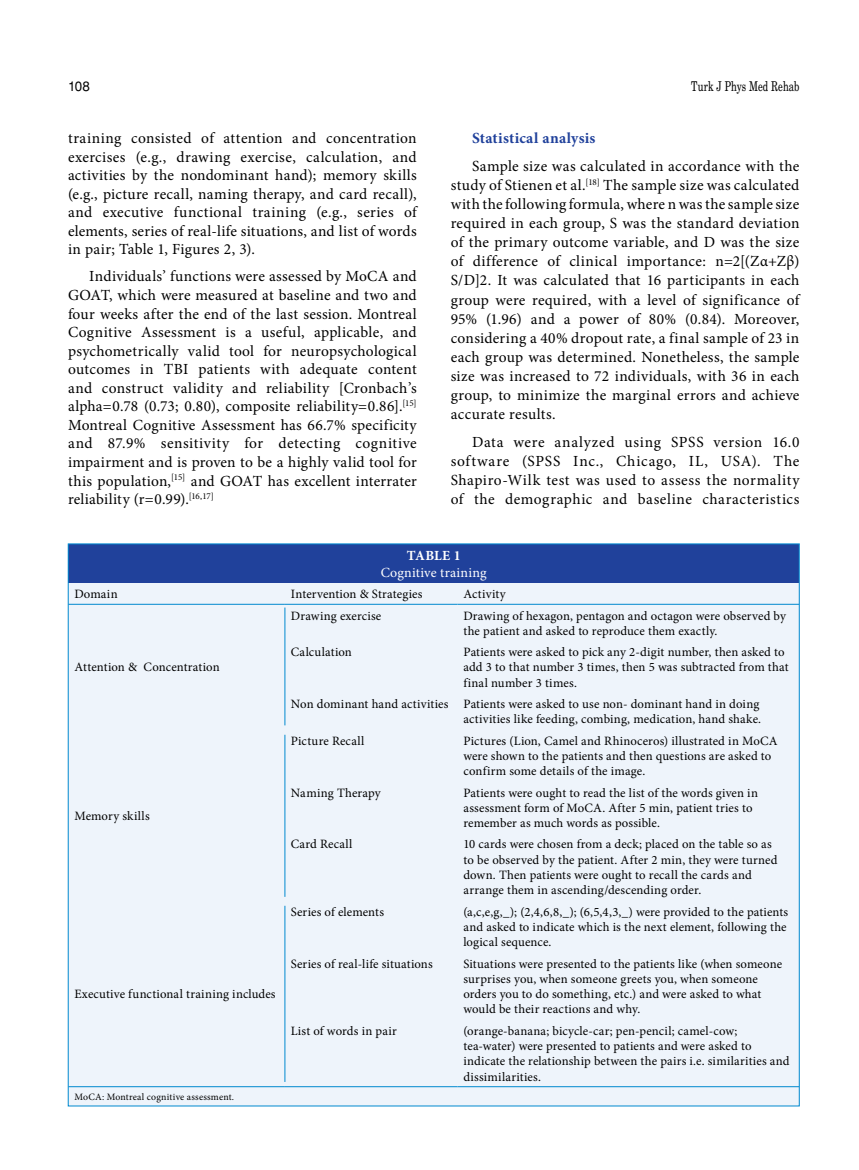
<style>
.page{position:relative;width:859px;height:1170px;background:#fff}
.page>*{position:absolute;margin:0;border:0;box-sizing:border-box;transform-origin:0 0}
.t1{font:15.45px/18.6px "Minion Pro";letter-spacing:.025em;color:#000;text-align:justify}
.t2{font:700 15.45px "Minion Pro";letter-spacing:.015em;color:#20419b}
.t3{font:13.95px "Minion Pro";letter-spacing:.02em;color:#fff}
.t4{font:700 13.95px "Minion Pro";letter-spacing:.01em;color:#fff}
.t5{font:13.5px "Madison Tr";letter-spacing:.005em;color:#000}
.t6{font:13.5px "Helvetica Normal Tr";color:#000}
.t7{font:12.75px/15.3px "Minion Pro";letter-spacing:.01em;color:#000}
.t8{font:9.75px "Minion Pro";letter-spacing:.02em;color:#000}
</style>
<div class="page">
<div style="left:68px;top:544px;width:731px;height:561px;background:#eef4fb"></div>
<div style="left:68px;top:544px;width:731px;height:39px;background:#20419b"></div>
<hr style="left:68px;top:604px;width:217px;height:1px;background:#0089cf">
<hr style="left:285px;top:604px;width:172px;height:1px;background:#0089cf">
<hr style="left:457px;top:604px;width:342px;height:1px;background:#0089cf">
<hr style="left:68px;top:1086px;width:217px;height:1px;background:#0089cf">
<hr style="left:285px;top:1086px;width:172px;height:1px;background:#0089cf">
<hr style="left:457px;top:1086px;width:342px;height:1px;background:#0089cf">
<hr style="left:285px;top:607px;width:1px;height:118px;background:#0089cf">
<hr style="left:285px;top:734px;width:1px;height:162px;background:#0089cf">
<hr style="left:285px;top:905px;width:1px;height:176px;background:#0089cf">
<p class="t6" style="left:68px;top:78px;width:23px">108</p>
<p class="t5" style="left:691px;top:78px;width:110px">Turk J Phys Med Rehab</p>
<p class="t1" style="left:68px;top:129px;width:350px">training consisted of attention and concentration exercises (e.g., drawing exercise, calculation, and activities by the nondominant hand); memory skills (e.g., picture recall, naming therapy, and card recall), and executive functional training (e.g., series of elements, series of real-life situations, and list of words in pair; Table 1, Figures 2, 3).</p>
<p class="t1" style="left:68px;top:267px;width:350px;text-indent:21px">Individuals’ functions were assessed by MoCA and GOAT, which were measured at baseline and two and four weeks after the end of the last session. Montreal Cognitive Assessment is a useful, applicable, and psychometrically valid tool for neuropsychological outcomes in TBI patients with adequate content and construct validity and reliability [Cronbach’s alpha=0.78 (0.73; 0.80), composite reliability=0.86].<sup>[15] </sup>Montreal Cognitive Assessment has 66.7% specificity and 87.9% sensitivity for detecting cognitive impairment and is proven to be a highly valid tool for this population,<sup>[15]</sup> and GOAT has excellent interrater reliability (r=0.99).<sup>[16,17]</sup></p>
<p class="t2" style="left:472px;top:127px;width:125px">Statistical analysis</p>
<p class="t1" style="left:451px;top:156px;width:350px;line-height:19px;text-indent:21px">Sample size was calculated in accordance with the study of Stienen et al.<sup>[18]</sup> The sample size was calculated with the following formula, where n was the sample size required in each group, S was the standard deviation of the primary outcome variable, and D was the size of difference of clinical importance: n=2[(Zα+Zβ)<br>S/D]2. It was calculated that 16 participants in each group were required, with a level of significance of 95% (1.96) and a power of 80% (0.84). Moreover, considering a 40% dropout rate, a final sample of 23 in each group was determined. Nonetheless, the sample size was increased to 72 individuals, with 36 in each group, to minimize the marginal errors and achieve accurate results.</p>
<p class="t1" style="left:451px;top:432px;width:350px;line-height:19px;text-indent:21px">Data were analyzed using SPSS version 16.0 software (SPSS Inc., Chicago, IL, USA). The Shapiro-Wilk test was used to assess the normality of the demographic and baseline characteristics</p>
<p class="t4" style="left:407px;top:546px;width:55px">TABLE 1</p>
<p class="t3" style="left:381px;top:563px;width:108px">Cognitive training</p>
<p class="t7" style="left:74px;top:586px;width:45px">Domain</p>
<p class="t7" style="left:291px;top:586px;width:133px">Intervention &amp; Strategies</p>
<p class="t7" style="left:463px;top:586px;width:44px">Activity</p>
<p class="t7" style="left:74px;top:659px;width:147px">Attention &amp; Concentration</p>
<p class="t7" style="left:74px;top:807px;width:77px">Memory skills</p>
<p class="t7" style="left:74px;top:986px;width:203px">Executive functional training includes</p>
<p class="t8" style="left:74px;top:1089px;width:161px">MoCA: Montreal cognitive assessment.</p>
<p class="t7" style="left:291px;top:608px;width:92px">Drawing exercise</p>
<p class="t7" style="left:463px;top:608px;width:324px">Drawing of hexagon, pentagon and octagon were observed by the patient and asked to reproduce them exactly.</p>
<p class="t7" style="left:291px;top:644px;width:63px">Calculation</p>
<p class="t7" style="left:463px;top:644px;width:327px">Patients were asked to pick any 2-digit number, then asked to add 3 to that number 3 times, then 5 was subtracted from that final number 3 times.</p>
<p class="t7" style="left:291px;top:696px;width:472px;text-align:right">Non dominant hand activities Patients were asked to use non- dominant hand in doing activities like feeding, combing, medication, hand shake.</p>
<p class="t7" style="left:291px;top:733px;width:75px">Picture Recall</p>
<p class="t7" style="left:463px;top:733px;width:316px">Pictures (Lion, Camel and Rhinoceros) illustrated in MoCA were shown to the patients and then questions are asked to confirm some details of the image.</p>
<p class="t7" style="left:291px;top:784px;width:91px">Naming Therapy</p>
<p class="t7" style="left:463px;top:784px;width:296px">Patients were ought to read the list of the words given in assessment form of MoCA. After 5 min, patient tries to remember as much words as possible.</p>
<p class="t7" style="left:291px;top:836px;width:63px">Card Recall</p>
<p class="t7" style="left:463px;top:836px;width:316px">10 cards were chosen from a deck; placed on the table so as to be observed by the patient. After 2 min, they were turned down. Then patients were ought to recall the cards and arrange them in ascending/descending order.</p>
<p class="t7" style="left:291px;top:903px;width:95px">Series of elements</p>
<p class="t7" style="left:463px;top:903px;width:326px">(a,c,e,g,_); (2,4,6,8,_); (6,5,4,3,_) were provided to the patients and asked to indicate which is the next element, following the logical sequence.</p>
<p class="t7" style="left:291px;top:955px;width:143px">Series of real-life situations</p>
<p class="t7" style="left:463px;top:955px;width:320px">Situations were presented to the patients like (when someone surprises you, when someone greets you, when someone orders you to do something, etc.) and were asked to what would be their reactions and why.</p>
<p class="t7" style="left:291px;top:1022px;width:107px">List of words in pair</p>
<p class="t7" style="left:463px;top:1022px;width:328px">(orange-banana; bicycle-car; pen-pencil; camel-cow; tea-water) were presented to patients and were asked to indicate the relationship between the pairs i.e. similarities and dissimilarities.</p>
</div>
